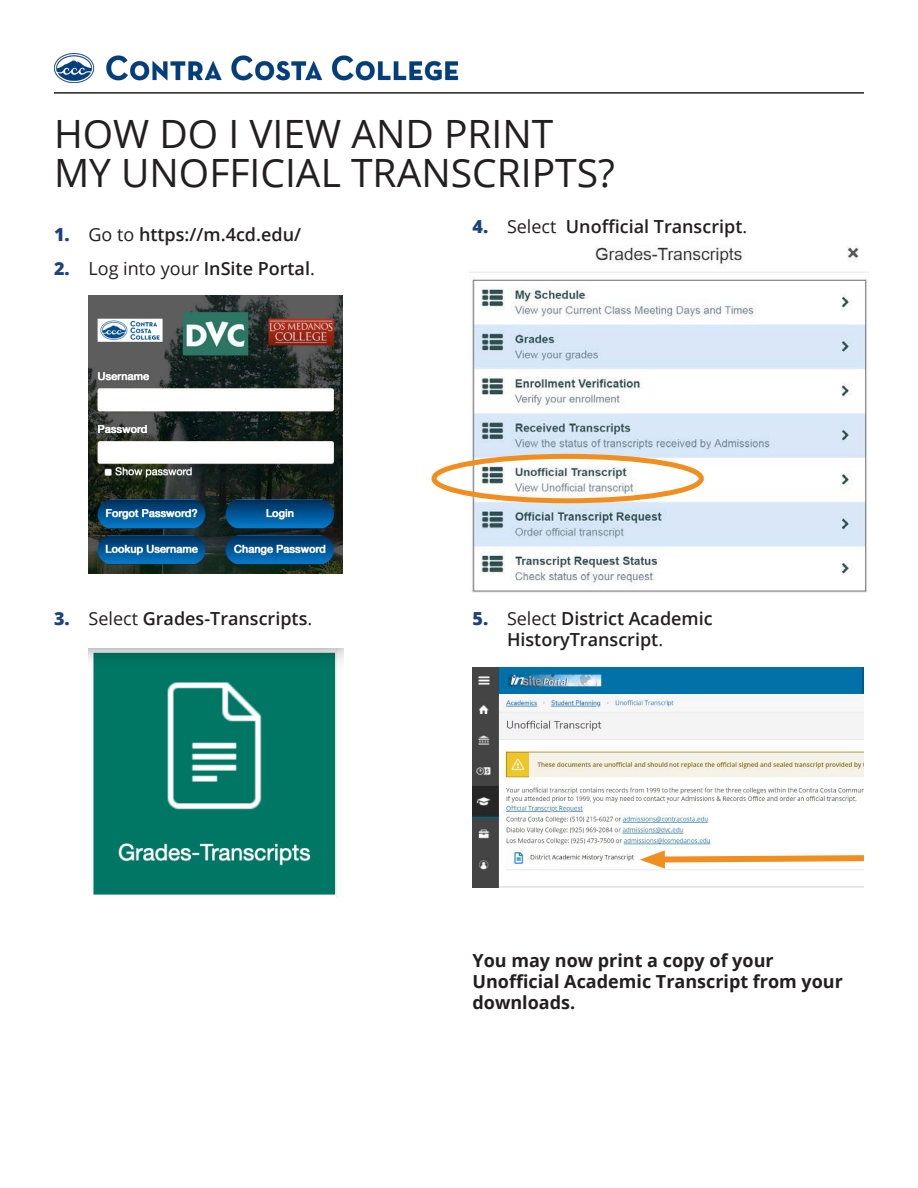
<style>
.page{position:relative;width:918px;height:1188px;background:#fff}
.page>*{position:absolute;margin:0;border:0;box-sizing:border-box;transform-origin:0 0}
.t1{font:39px/39px "Open Sans";color:#231f20}
.t2{font:600 18px/21px "Open Sans";color:#231f20}
.t3{font:700 18px/21px "Open Sans";color:#231f20}
.t4{font:18px "Open Sans";color:#231f20}
.s1{font-weight:800;color:#1e427d}
.s2{font-weight:400}
.s3{font-weight:600}
</style>
<div class="page">
<img style="left:54px;top:54px;width:404px;height:29px">
<hr style="left:54px;top:92px;width:810px;height:2px;background:#231f20">
<img style="left:89px;top:296px;width:253px;height:278px">
<img style="left:89px;top:648px;width:254px;height:249px">
<img style="left:469px;top:245px;width:399px;height:348px">
<div style="left:432px;top:454px;width:272px;height:49px;border:5px solid #f08f20;border-radius:50%"></div>
<img style="left:472px;top:667px;width:392px;height:220px">
<svg style="left:640px;top:850px;width:224px;height:19px"></svg>
<h1 class="t1" style="left:54px;top:113px;width:563px">HOW DO I VIEW AND PRINT<br>MY UNOFFICIAL TRANSCRIPTS?</h1>
<p class="t2" style="left:472px;top:216px;width:276px"><span class="s1">4.</span> <span class="s2">Select</span> Unofficial Transcript<span class="s2">.</span></p>
<p class="t2" style="left:54px;top:223px;width:249px"><span class="s1">1.</span> <span class="s2">Go to</span> https://m.4cd.edu/</p>
<p class="t4" style="left:54px;top:256px;width:262px"><span class="s1">2.</span> Log into your <span class="s3">InSite Portal</span>.</p>
<p class="t2" style="left:54px;top:607px;width:260px"><span class="s1">3.</span> <span class="s2">Select</span> Grades-Transcripts<span class="s2">.</span></p>
<p class="t2" style="left:507px;top:607px;width:207px;text-indent:-35px"><span class="s1">5.</span> <span class="s2">Select</span> District Academic<br>HistoryTranscript<span class="s2">.</span></p>
<p class="t3" style="left:472px;top:949px;width:372px">You may now print a copy of your<br>Unofficial Academic Transcript from your downloads.</p>
</div>
